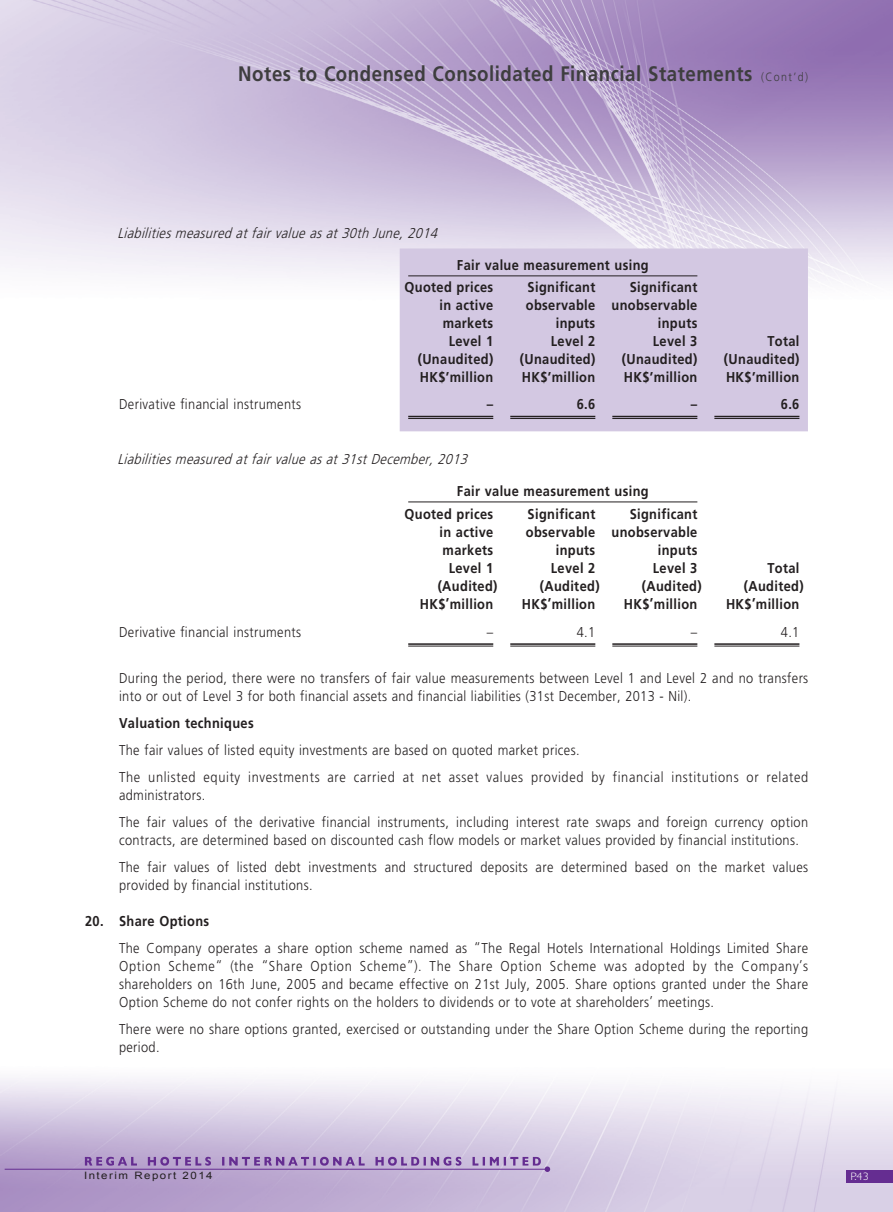
<style>
.page{position:relative;width:893px;height:1212px;background:#fff}
.page>*{position:absolute;margin:0;border:0;box-sizing:border-box;transform-origin:0 0}
.t1{font:700 21px "Frutiger LT Std";letter-spacing:.03em;color:#3e3e3f;scale:.89 1}
._1__內文{font:300 14.25px/18px "Frutiger LT Std";letter-spacing:.03em;color:#231f20;scale:.9 1}
._1__內文-2{font:700 14.25px "Frutiger LT Std";letter-spacing:.03em;color:#231f20;scale:.9 1}
._1__內文-3{font:300 14.25px/18px "Frutiger LT Std";letter-spacing:.05em;color:#231f20;scale:.9 1}
._1__內文-4{font:italic 300 14.25px "Frutiger LT Std";color:#231f20;scale:.9 1}
.t2{font:300 10.8px "Gill Sans Std";color:#fff;scale:1.13 1}
.t3{font:10.2px "Arial";letter-spacing:.13em;color:#231f20;scale:1.12 1}
.s1{font-weight:300;font-size:12px}
</style>
<div class="page">
<img style="left:1px;top:0;width:892px;height:1212px">
<div style="left:846px;top:1170px;width:47px;height:12px;background:#652d91"></div>
<hr style="left:5px;top:1169px;width:542px;height:1px;background:#652d91">
<svg style="left:85px;top:1157px;width:465px;height:15px;background:#a78bc1"></svg>
<div style="left:400px;top:248px;width:408px;height:183px;background:#d3c8e2"></div>
<hr style="left:408px;top:275px;width:289px;height:1px;background:#231f20">
<hr style="left:408px;top:416px;width:85px;height:1px;background:#231f20">
<hr style="left:408px;top:418px;width:85px;height:1px;background:#231f20">
<hr style="left:510px;top:416px;width:85px;height:1px;background:#231f20">
<hr style="left:510px;top:418px;width:85px;height:1px;background:#231f20">
<hr style="left:612px;top:416px;width:85px;height:1px;background:#231f20">
<hr style="left:612px;top:418px;width:85px;height:1px;background:#231f20">
<hr style="left:714px;top:416px;width:85px;height:1px;background:#231f20">
<hr style="left:714px;top:418px;width:85px;height:1px;background:#231f20">
<hr style="left:408px;top:501px;width:289px;height:1px;background:#231f20">
<hr style="left:408px;top:643px;width:85px;height:2px;background:#231f20">
<hr style="left:408px;top:646px;width:85px;height:1px;background:#231f20">
<hr style="left:510px;top:643px;width:85px;height:2px;background:#231f20">
<hr style="left:510px;top:646px;width:85px;height:1px;background:#231f20">
<hr style="left:612px;top:643px;width:85px;height:2px;background:#231f20">
<hr style="left:612px;top:646px;width:85px;height:1px;background:#231f20">
<hr style="left:714px;top:643px;width:85px;height:2px;background:#231f20">
<hr style="left:714px;top:646px;width:85px;height:1px;background:#231f20">
<h1 class="t1" style="left:238px;top:62px;width:642px">Notes to Condensed Consolidated Financial Statements <span class="s1">(Cont’d)</span></h1>
<p class="_1__內文-4" style="left:118px;top:225px;width:361px">Liabilities measured at fair value as at 30th June, 2014</p>
<p class="_1__內文-2" style="left:457px;top:257px;width:215px">Fair value measurement using</p>
<p class="_1__內文-2" style="left:405px;top:279px;width:100px">Quoted prices</p>
<p class="_1__內文-2" style="left:528px;top:279px;width:77px">Significant</p>
<p class="_1__內文-2" style="left:630px;top:279px;width:77px">Significant</p>
<p class="_1__內文-2" style="left:439px;top:297px;width:61px">in active</p>
<p class="_1__內文-2" style="left:526px;top:297px;width:79px">observable</p>
<p class="_1__內文-2" style="left:611px;top:297px;width:97px">unobservable</p>
<p class="_1__內文-2" style="left:443px;top:315px;width:58px">markets</p>
<p class="_1__內文-2" style="left:556px;top:315px;width:45px">inputs</p>
<p class="_1__內文-2" style="left:658px;top:315px;width:45px">inputs</p>
<p class="_1__內文-2" style="left:449px;top:333px;width:51px">Level 1</p>
<p class="_1__內文-2" style="left:551px;top:333px;width:51px">Level 2</p>
<p class="_1__內文-2" style="left:653px;top:333px;width:51px">Level 3</p>
<p class="_1__內文-2" style="left:767px;top:333px;width:37px">Total</p>
<p class="_1__內文-2" style="left:418px;top:351px;width:85px">(Unaudited)</p>
<p class="_1__內文-2" style="left:520px;top:351px;width:85px">(Unaudited)</p>
<p class="_1__內文-2" style="left:622px;top:351px;width:85px">(Unaudited)</p>
<p class="_1__內文-2" style="left:724px;top:351px;width:85px">(Unaudited)</p>
<p class="_1__內文-2" style="left:420px;top:369px;width:83px">HK$’million</p>
<p class="_1__內文-2" style="left:522px;top:369px;width:83px">HK$’million</p>
<p class="_1__內文-2" style="left:624px;top:369px;width:83px">HK$’million</p>
<p class="_1__內文-2" style="left:726px;top:369px;width:83px">HK$’million</p>
<p class="_1__內文" style="left:119px;top:396px;width:204px">Derivative financial instruments</p>
<p class="_1__內文-2" style="left:487px;top:396px;width:9px">–</p>
<p class="_1__內文-2" style="left:577px;top:396px;width:22px">6.6</p>
<p class="_1__內文-2" style="left:691px;top:396px;width:9px">–</p>
<p class="_1__內文-2" style="left:781px;top:396px;width:22px">6.6</p>
<p class="_1__內文-4" style="left:118px;top:451px;width:395px">Liabilities measured at fair value as at 31st December, 2013</p>
<p class="_1__內文-2" style="left:457px;top:483px;width:215px">Fair value measurement using</p>
<p class="_1__內文-2" style="left:405px;top:505px;width:100px">Quoted prices</p>
<p class="_1__內文-2" style="left:528px;top:505px;width:77px">Significant</p>
<p class="_1__內文-2" style="left:630px;top:505px;width:77px">Significant</p>
<p class="_1__內文-2" style="left:439px;top:523px;width:61px">in active</p>
<p class="_1__內文-2" style="left:526px;top:523px;width:79px">observable</p>
<p class="_1__內文-2" style="left:611px;top:523px;width:97px">unobservable</p>
<p class="_1__內文-2" style="left:443px;top:541px;width:58px">markets</p>
<p class="_1__內文-2" style="left:556px;top:541px;width:45px">inputs</p>
<p class="_1__內文-2" style="left:658px;top:541px;width:45px">inputs</p>
<p class="_1__內文-2" style="left:449px;top:559px;width:51px">Level 1</p>
<p class="_1__內文-2" style="left:551px;top:559px;width:51px">Level 2</p>
<p class="_1__內文-2" style="left:653px;top:559px;width:51px">Level 3</p>
<p class="_1__內文-2" style="left:767px;top:559px;width:37px">Total</p>
<p class="_1__內文-2" style="left:438px;top:577px;width:68px">(Audited)</p>
<p class="_1__內文-2" style="left:540px;top:577px;width:68px">(Audited)</p>
<p class="_1__內文-2" style="left:642px;top:577px;width:68px">(Audited)</p>
<p class="_1__內文-2" style="left:744px;top:577px;width:68px">(Audited)</p>
<p class="_1__內文-2" style="left:420px;top:595px;width:83px">HK$’million</p>
<p class="_1__內文-2" style="left:522px;top:595px;width:83px">HK$’million</p>
<p class="_1__內文-2" style="left:624px;top:595px;width:83px">HK$’million</p>
<p class="_1__內文-2" style="left:726px;top:595px;width:83px">HK$’million</p>
<p class="_1__內文" style="left:119px;top:623px;width:204px">Derivative financial instruments</p>
<p class="_1__內文" style="left:487px;top:623px;width:9px">–</p>
<p class="_1__內文" style="left:577px;top:623px;width:22px">4.1</p>
<p class="_1__內文" style="left:691px;top:623px;width:9px">–</p>
<p class="_1__內文" style="left:781px;top:623px;width:22px">4.1</p>
<p class="_1__內文" style="left:119px;top:669px;width:767px">During the period, there were no transfers of fair value measurements between Level 1 and Level 2 and no transfers into or out of Level 3 for both financial assets and financial liabilities (31st December, 2013 - Nil).</p>
<p class="_1__內文-2" style="left:119px;top:715px;width:151px">Valuation techniques</p>
<p class="_1__內文" style="left:119px;top:741px;width:513px">The fair values of listed equity investments are based on quoted market prices.</p>
<p class="_1__內文-3" style="left:119px;top:768px;width:767px">The unlisted equity investments are carried at net asset values provided by financial institutions or related administrators.</p>
<p class="_1__內文" style="left:119px;top:813px;width:767px">The fair values of the derivative financial instruments, including interest rate swaps and foreign currency option contracts, are determined based on discounted cash flow models or market values provided by financial institutions.</p>
<p class="_1__內文" style="left:119px;top:858px;width:767px">The fair values of listed debt investments and structured deposits are determined based on the market values provided by financial institutions.</p>
<p class="_1__內文-2" style="left:85px;top:913px;width:140px">20. Share Options</p>
<p class="_1__內文" style="left:119px;top:939px;width:767px;text-align:justify">The Company operates a share option scheme named as “The Regal Hotels International Holdings Limited Share Option Scheme“ (the “Share Option Scheme”). The Share Option Scheme was adopted by the Company’s shareholders on 16th June, 2005 and became effective on 21st July, 2005. Share options granted under the Share Option Scheme do not confer rights on the holders to dividends or to vote at shareholders’ meetings.</p>
<p class="_1__內文" style="left:119px;top:1020px;width:767px">There were no share options granted, exercised or outstanding under the Share Option Scheme during the reporting period.</p>
<p class="t3" style="left:84px;top:1168px;width:116px">Interim Report 2014</p>
<p class="t2" style="left:850px;top:1170px;width:18px">P.43</p>
</div>
